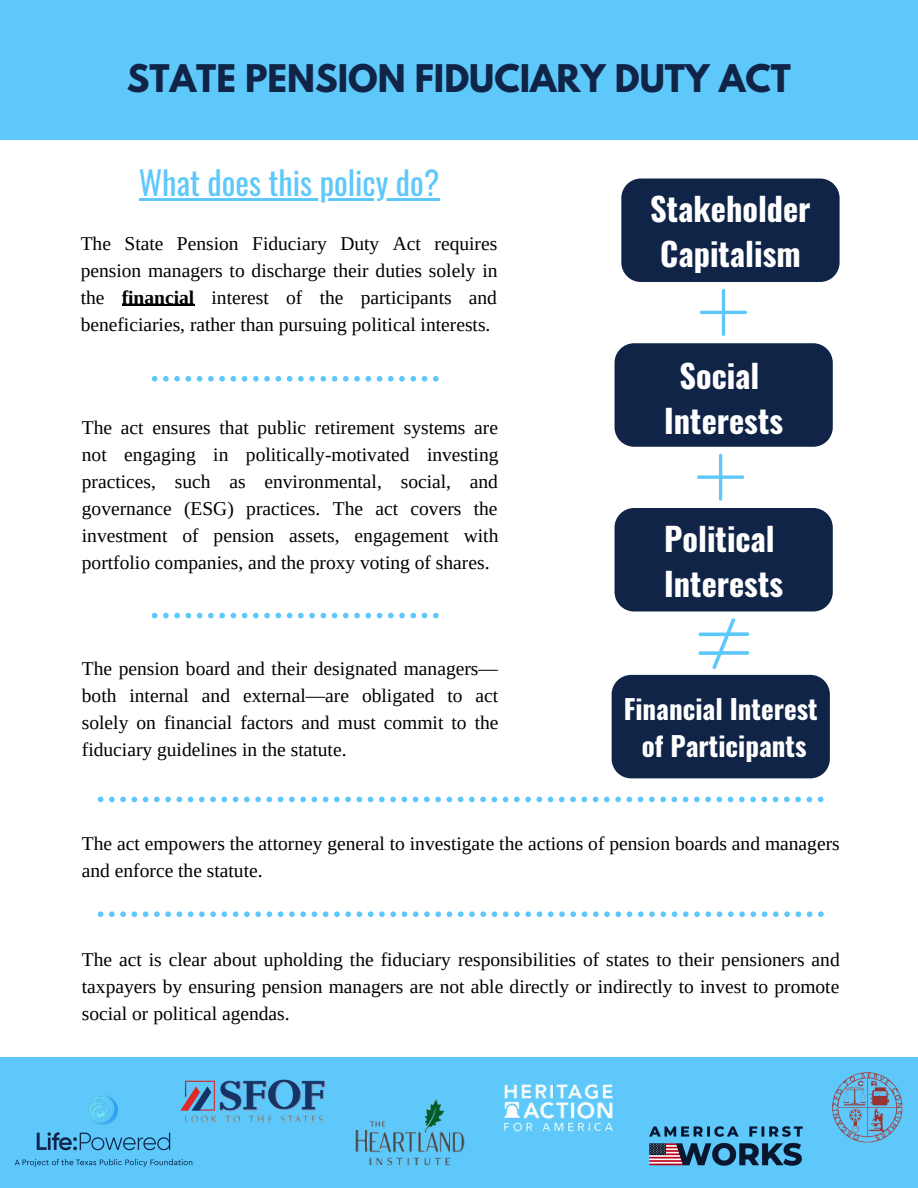
<style>
.page{position:relative;width:918px;height:1188px;background:#fff}
.page>*{position:absolute;margin:0;border:0;box-sizing:border-box;transform-origin:0 0}
.t1{font:700 33.75px "League Spartan";color:#102447}
.t2{font:700 32.25px/45px "Oswald";color:#fff;text-align:center}
.t3{font:32.25px "Oswald";color:#5ec8fb}
.t4{font:700 27px/37.2px "Oswald";color:#fff;text-align:center}
.t5{font:19.5px/27px "Tinos";color:#000;text-align:justify}
.s1{font-weight:700}
</style>
<div class="page">
<svg style="left:152px;top:376px;width:287px;height:6px"></svg>
<svg style="left:152px;top:613px;width:287px;height:5px"></svg>
<svg style="left:98px;top:797px;width:725px;height:5px"></svg>
<svg style="left:98px;top:911px;width:726px;height:6px"></svg>
<div style="left:615px;top:508px;width:218px;height:103px;background:#102447;border-radius:20px"></div>
<div style="left:615px;top:343px;width:218px;height:104px;background:#102447;border-radius:20px"></div>
<div style="left:612px;top:675px;width:218px;height:103px;background:#102447;border-radius:20px"></div>
<svg style="left:699px;top:618px;width:50px;height:51px"></svg>
<svg style="left:697px;top:454px;width:47px;height:47px"></svg>
<hr style="left:122px;top:305px;width:72px;height:1px;background:#000">
<hr style="left:139px;top:199px;width:300px;height:2px;background:#5ec8fb">
<div style="left:0;top:1057px;width:918px;height:131px;background:#5ec8fb"></div>
<div style="left:0;top:0;width:918px;height:140px;background:#5ec8fb"></div>
<div style="left:621px;top:179px;width:219px;height:103px;background:#102447;border-radius:20px"></div>
<svg style="left:700px;top:289px;width:47px;height:47px"></svg>
<img style="left:504px;top:1084px;width:109px;height:48px">
<img style="left:649px;top:1126px;width:154px;height:40px">
<img style="left:833px;top:1073px;width:69px;height:70px">
<img style="left:355px;top:1098px;width:110px;height:68px">
<img style="left:14px;top:1095px;width:179px;height:72px">
<img style="left:165px;top:1079px;width:161px;height:56px">
<h1 class="t1" style="left:127px;top:61px;width:666px">STATE PENSION FIDUCIARY DUTY ACT</h1>
<h2 class="t3" style="left:139px;top:158px;width:302px">What does this policy do?</h2>
<p class="t5" style="left:81px;top:230px;width:418px">The State Pension Fiduciary Duty Act requires pension managers to discharge their duties solely in the <span class="s1">financial</span> interest of the participants and beneficiaries, rather than pursuing political interests.</p>
<p class="t5" style="left:82px;top:414px;width:418px">The act ensures that public retirement systems are not engaging in politically-motivated investing practices, such as environmental, social, and governance (ESG) practices. The act covers the investment of pension assets, engagement with portfolio companies, and the proxy voting of shares.</p>
<p class="t5" style="left:82px;top:655px;width:418px">The pension board and their designated managers— both internal and external—are obligated to act solely on financial factors and must commit to the fiduciary guidelines in the statute.</p>
<h2 class="t2" style="left:650px;top:185px;width:162px">Stakeholder<br>Capitalism</h2>
<h2 class="t2" style="left:664px;top:352px;width:120px">Social<br>Interests</h2>
<h2 class="t2" style="left:664px;top:515px;width:120px;text-align:left">Political<br>Interests</h2>
<h3 class="t4" style="left:624px;top:689px;width:196px">Financial Interest of Participants</h3>
<p class="t5" style="left:82px;top:830px;width:759px">The act empowers the attorney general to investigate the actions of pension boards and managers and enforce the statute.</p>
<p class="t5" style="left:82px;top:946px;width:759px">The act is clear about upholding the fiduciary responsibilities of states to their pensioners and taxpayers by ensuring pension managers are not able directly or indirectly to invest to promote social or political agendas.</p>
</div>
